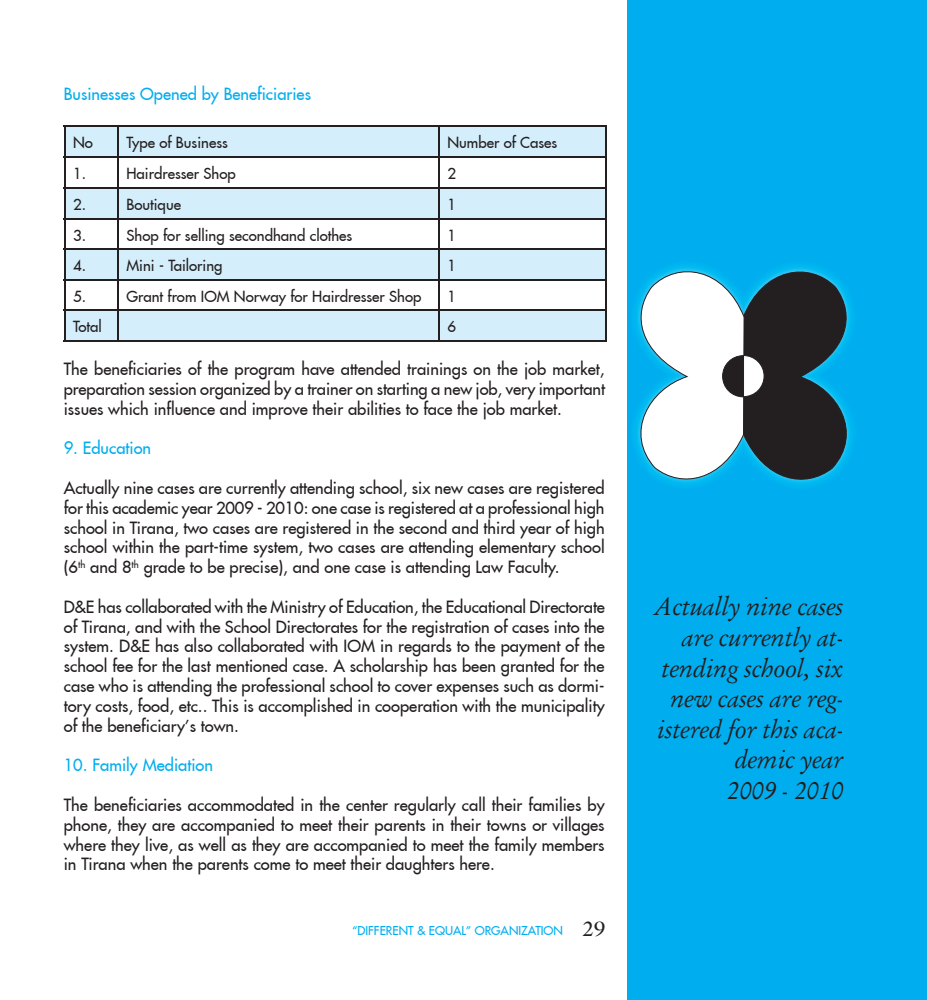
<style>
.page{position:relative;width:927px;height:1000px;background:#fff}
.page>*{position:absolute;margin:0;border:0;box-sizing:border-box;transform-origin:0 0}
.t1{font:italic 25.5px/30.6px "Garamond";color:#231f20;text-align:right}
.t2{font:16.5px/19.8px "Fujiyama 2 Plain";color:#231f20;text-align:justify}
.t3{font:16.5px "Fujiyama 2 Plain";color:#00aeef}
.t4{font:15px "Fujiyama 2 Plain";color:#231f20}
.t5{font:12px "Fujiyama 2 Plain";color:#00aeef}
.s1{font-family:"Galliard";font-size:21px;color:#231f20}
</style>
<div class="page">
<div style="left:628px;top:0;width:299px;height:999px;background:#00aeef"></div>
<img style="left:636px;top:266px;width:215px;height:218px">
<svg style="left:640px;top:271px;width:207px;height:209px;background:#74939e"></svg>
<svg style="left:65px;top:127px;width:540px;height:213px;fill:#d4effb"></svg>
<hr style="left:64px;top:125px;width:54px;height:2px;background:#231f20">
<hr style="left:118px;top:125px;width:321px;height:2px;background:#231f20">
<hr style="left:439px;top:125px;width:167px;height:2px;background:#231f20">
<hr style="left:64px;top:156px;width:54px;height:2px;background:#231f20">
<hr style="left:118px;top:156px;width:321px;height:2px;background:#231f20">
<hr style="left:439px;top:156px;width:167px;height:2px;background:#231f20">
<hr style="left:64px;top:187px;width:54px;height:2px;background:#231f20">
<hr style="left:118px;top:187px;width:321px;height:2px;background:#231f20">
<hr style="left:439px;top:187px;width:167px;height:2px;background:#231f20">
<hr style="left:64px;top:218px;width:54px;height:2px;background:#231f20">
<hr style="left:118px;top:218px;width:321px;height:2px;background:#231f20">
<hr style="left:439px;top:218px;width:167px;height:2px;background:#231f20">
<hr style="left:64px;top:248px;width:54px;height:2px;background:#231f20">
<hr style="left:118px;top:248px;width:321px;height:2px;background:#231f20">
<hr style="left:439px;top:248px;width:167px;height:2px;background:#231f20">
<hr style="left:64px;top:279px;width:54px;height:2px;background:#231f20">
<hr style="left:118px;top:279px;width:321px;height:2px;background:#231f20">
<hr style="left:439px;top:279px;width:167px;height:2px;background:#231f20">
<hr style="left:64px;top:309px;width:54px;height:2px;background:#231f20">
<hr style="left:118px;top:309px;width:321px;height:2px;background:#231f20">
<hr style="left:439px;top:309px;width:167px;height:2px;background:#231f20">
<hr style="left:64px;top:340px;width:54px;height:1px;background:#231f20">
<hr style="left:118px;top:340px;width:321px;height:1px;background:#231f20">
<hr style="left:439px;top:340px;width:167px;height:1px;background:#231f20">
<hr style="left:117px;top:127px;width:2px;height:29px;background:#231f20">
<hr style="left:438px;top:127px;width:2px;height:29px;background:#231f20">
<hr style="left:117px;top:158px;width:2px;height:29px;background:#231f20">
<hr style="left:438px;top:158px;width:2px;height:29px;background:#231f20">
<hr style="left:117px;top:189px;width:2px;height:29px;background:#231f20">
<hr style="left:438px;top:189px;width:2px;height:29px;background:#231f20">
<hr style="left:117px;top:220px;width:2px;height:28px;background:#231f20">
<hr style="left:438px;top:220px;width:2px;height:28px;background:#231f20">
<hr style="left:117px;top:250px;width:2px;height:29px;background:#231f20">
<hr style="left:438px;top:250px;width:2px;height:29px;background:#231f20">
<hr style="left:117px;top:281px;width:2px;height:28px;background:#231f20">
<hr style="left:438px;top:281px;width:2px;height:28px;background:#231f20">
<svg style="left:64px;top:127px;width:1px;height:213px"></svg>
<hr style="left:117px;top:311px;width:2px;height:29px;background:#231f20">
<hr style="left:438px;top:311px;width:2px;height:29px;background:#231f20">
<svg style="left:605px;top:127px;width:1px;height:213px"></svg>
<p class="t3" style="left:64px;top:83px;width:249px">Businesses Opened by Beneficiaries</p>
<p class="t4" style="left:73px;top:133px;width:21px">No</p>
<p class="t4" style="left:126px;top:133px;width:103px">Type of Business</p>
<p class="t4" style="left:447px;top:133px;width:111px">Number of Cases</p>
<p class="t4" style="left:73px;top:163px;width:15px">1.</p>
<p class="t4" style="left:126px;top:163px;width:111px">Hairdresser Shop</p>
<p class="t4" style="left:447px;top:163px;width:10px">2</p>
<p class="t4" style="left:73px;top:194px;width:15px">2.</p>
<p class="t4" style="left:126px;top:194px;width:56px">Boutique</p>
<p class="t4" style="left:447px;top:194px;width:10px">1</p>
<p class="t4" style="left:73px;top:225px;width:15px">3.</p>
<p class="t4" style="left:126px;top:225px;width:227px">Shop for selling secondhand clothes</p>
<p class="t4" style="left:447px;top:225px;width:10px">1</p>
<p class="t4" style="left:73px;top:255px;width:15px">4.</p>
<p class="t4" style="left:126px;top:255px;width:98px">Mini - Tailoring</p>
<p class="t4" style="left:447px;top:255px;width:10px">1</p>
<p class="t4" style="left:73px;top:286px;width:15px">5.</p>
<p class="t4" style="left:126px;top:286px;width:297px">Grant from IOM Norway for Hairdresser Shop</p>
<p class="t4" style="left:447px;top:286px;width:10px">1</p>
<p class="t4" style="left:73px;top:317px;width:30px">Total</p>
<p class="t4" style="left:447px;top:317px;width:10px">6</p>
<p class="t2" style="left:64px;top:359px;width:543px">The beneficiaries of the program have attended trainings on the job market, preparation session organized by a trainer on starting a new job, very important issues which influence and improve their abilities to face the job market.</p>
<p class="t3" style="left:64px;top:437px;width:89px">9. Education</p>
<p class="t2" style="left:64px;top:477px;width:542px">Actually nine cases are currently attending school, six new cases are registered for this academic year 2009 - 2010: one case is registered at a professional high school in Tirana, two cases are registered in the second and third year of high school within the part-time system, two cases are attending elementary school (6<sup>th</sup> and 8<sup>th</sup> grade to be precise), and one case is attending Law Faculty.</p>
<p class="t2" style="left:64px;top:596px;width:543px">D&amp;E has collaborated with the Ministry of Education, the Educational Directorate of Tirana, and with the School Directorates for the registration of cases into the system. D&amp;E has also collaborated with IOM in regards to the payment of the school fee for the last mentioned case. A scholarship has been granted for the case who is attending the professional school to cover expenses such as dormi&shy;tory costs, food, etc.. This is accomplished in cooperation with the municipality of the beneficiary’s town.</p>
<p class="t3" style="left:64px;top:754px;width:151px">10. Family Mediation</p>
<p class="t2" style="left:64px;top:794px;width:542px">The beneficiaries accommodated in the center regularly call their families by phone, they are accompanied to meet their parents in their towns or villages where they live, as well as they are accompanied to meet the family members in Tirana when the parents come to meet their daughters here.</p>
<p class="t5" style="left:352px;top:922px;width:255px">“DIFFERENT &amp; EQUAL” ORGANIZATION <span class="s1">29</span></p>
<h1 class="t1" style="left:654px;top:591px;width:190px">Actually nine cases are currently at&shy;tending school, six new cases are reg&shy;istered for this aca&shy;demic year<br>2009 - 2010</h1>
</div>
